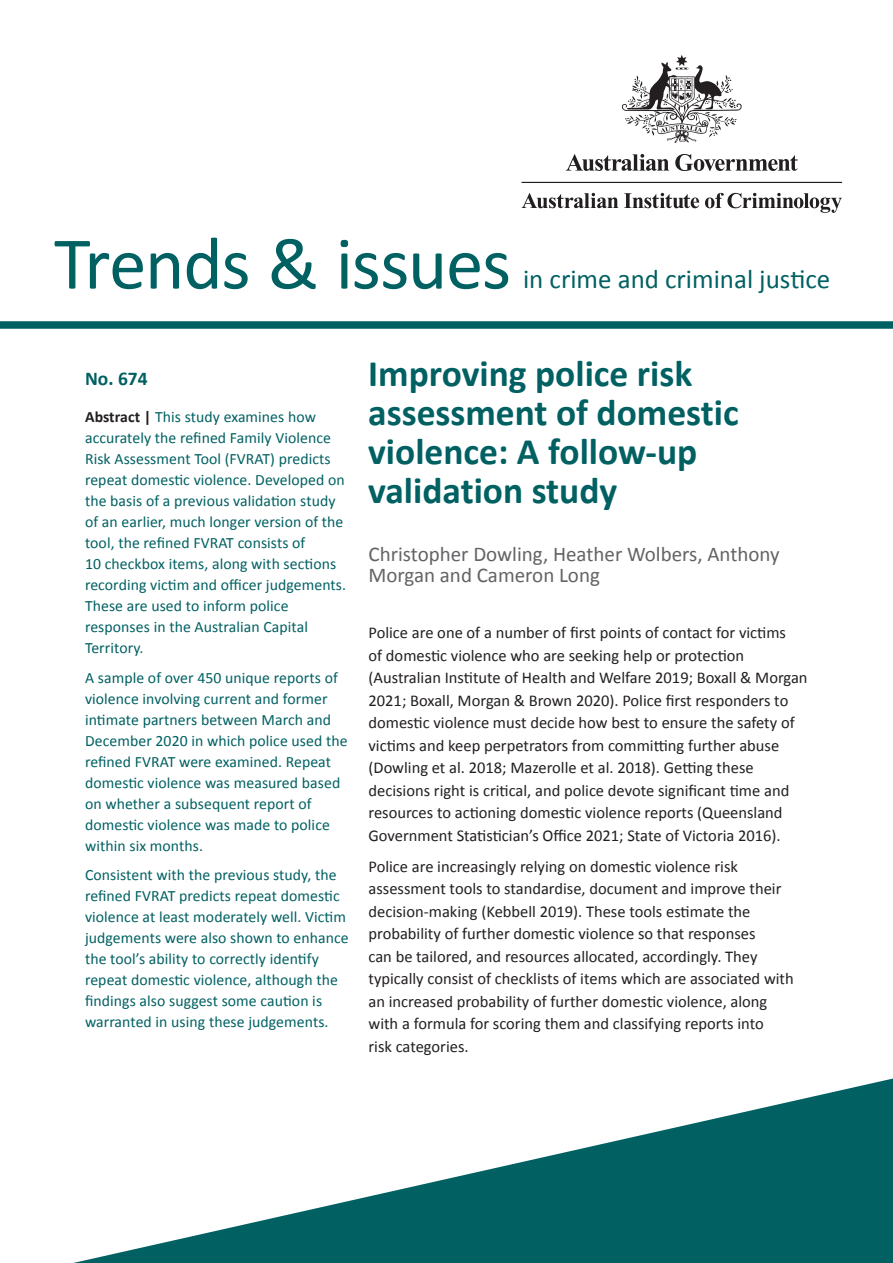
<style>
.page{position:relative;width:893px;height:1263px;background:#fff}
.page>*{position:absolute;margin:0;border:0;box-sizing:border-box;transform-origin:0 0}
.T1{font:75px "Calibri";letter-spacing:-.02em;color:#006062}
.t1{font:700 37.5px/39px "Calibri";color:#006062}
.T1-2{font:27px "Calibri";color:#006062}
.authors{font:21px/21px "Calibri";color:#636366}
.publication{font:700 19.5px "Calibri";color:#006062}
.body{font:16.5px/22.5px "Calibri";color:#231f20}
.director_summary{font:15.75px/21px "Calibri";letter-spacing:.005em;color:#006062}
.s1{font-weight:700;color:#231f20}
</style>
<div class="page">
<div style="left:0;top:321px;width:893px;height:8px;background:#006062"></div>
<svg style="left:73px;top:1078px;width:820px;height:185px"></svg>
<svg style="left:566px;top:154px;width:103px;height:17px"></svg>
<svg style="left:675px;top:154px;width:123px;height:17px"></svg>
<svg style="left:622px;top:55px;width:120px;height:88px"></svg>
<hr style="left:521px;top:182px;width:321px;height:1px;background:#231f20">
<svg style="left:522px;top:193px;width:96px;height:15px"></svg>
<svg style="left:624px;top:193px;width:75px;height:15px"></svg>
<svg style="left:705px;top:193px;width:137px;height:20px"></svg>
<p class="T1" style="left:54px;top:216px;width:459px">Trends &amp; issues</p>
<p class="T1-2" style="left:523px;top:262px;width:309px">in crime and criminal justice</p>
<p class="publication" style="left:85px;top:366px;width:64px">No. 674</p>
<p class="director_summary" style="left:85px;top:406px;width:263px"><span class="s1">Abstract |</span> This study examines how accurately the refined Family Violence Risk Assessment Tool (FVRAT) predicts repeat domestic violence. Developed on the basis of a previous validation study of an earlier, much longer version of the tool, the refined FVRAT consists of<br>10 checkbox items, along with sections recording victim and officer judgements.<br>These are used to inform police responses in the Australian Capital Territory.</p>
<p class="director_summary" style="left:85px;top:667px;width:264px">A sample of over 450 unique reports of violence involving current and former intimate partners between March and December 2020 in which police used the refined FVRAT were examined. Repeat domestic violence was measured based on whether a subsequent report of domestic violence was made to police within six months.</p>
<p class="director_summary" style="left:85px;top:864px;width:265px">Consistent with the previous study, the refined FVRAT predicts repeat domestic violence at least moderately well. Victim judgements were also shown to enhance the tool’s ability to correctly identify repeat domestic violence, although the findings also suggest some caution is warranted in using these judgements.</p>
<p class="t1" style="left:368px;top:354px;width:372px">Improving police risk assessment of domestic violence: A follow-up validation study</p>
<p class="authors" style="left:369px;top:543px;width:413px">Christopher Dowling, Heather Wolbers, Anthony<br>Morgan and Cameron Long</p>
<p class="body" style="left:369px;top:622px;width:441px">Police are one of a number of first points of contact for victims<br>of domestic violence who are seeking help or protection (Australian Institute of Health and Welfare 2019; Boxall &amp; Morgan 2021; Boxall, Morgan &amp; Brown 2020). Police first responders to domestic violence must decide how best to ensure the safety of victims and keep perpetrators from committing further abuse (Dowling et al. 2018; Mazerolle et al. 2018). Getting these decisions right is critical, and police devote significant time and resources to actioning domestic violence reports (Queensland Government Statistician’s Office 2021; State of Victoria 2016).</p>
<p class="body" style="left:369px;top:855px;width:427px">Police are increasingly relying on domestic violence risk assessment tools to standardise, document and improve their decision-making (Kebbell 2019). These tools estimate the probability of further domestic violence so that responses<br>can be tailored, and resources allocated, accordingly. They typically consist of checklists of items which are associated with an increased probability of further domestic violence, along with a formula for scoring them and classifying reports into<br>risk categories.</p>
</div>
